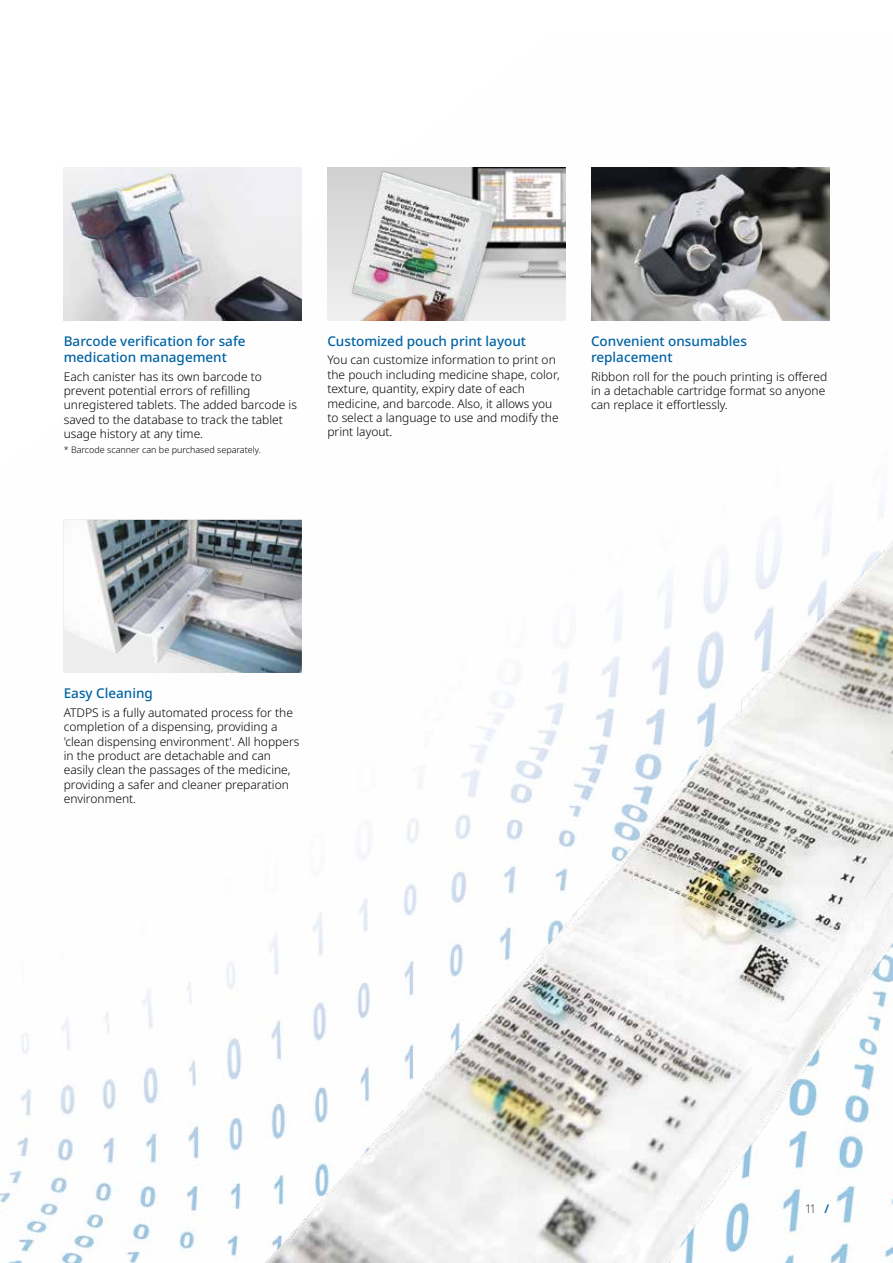
<style>
.page{position:relative;width:893px;height:1263px;background:#fff}
.page>*{position:absolute;margin:0;border:0;box-sizing:border-box;transform-origin:0 0}
.t1{font:500 13.5px/16.2px "Noto Sans";color:#0063a4}
.t2{font:300 12px/14.4px "Noto Sans";color:#000}
.t3{font:200 12px "Noto Sans";color:#000}
.t4{font:300 9px "Noto Sans";color:#000}
.s1{font-weight:600;color:#0063a4}
</style>
<div class="page">
<img style="left:0;top:167px;width:830px;height:1096px">
<img style="left:64px;top:520px;width:178px;height:153px">
<img style="left:64px;top:167px;width:238px;height:154px">
<img style="left:327px;top:167px;width:239px;height:154px">
<img style="left:591px;top:167px;width:238px;height:154px">
<img style="left:242px;top:468px;width:651px;height:795px">
<p class="t1" style="left:64px;top:333px;width:183px">Barcode verification for safe medication management</p>
<p class="t2" style="left:64px;top:369px;width:235px">Each canister has its own barcode to prevent potential errors of refilling unregistered tablets. The added barcode is saved to the database to track the tablet usage history at any time.</p>
<p class="t4" style="left:64px;top:444px;width:199px">* Barcode scanner can be purchased separately.</p>
<p class="t1" style="left:327px;top:333px;width:200px">Customized pouch print layout</p>
<p class="t2" style="left:327px;top:353px;width:234px">You can customize information to print on the pouch including medicine shape, color, texture, quantity, expiry date of each medicine, and barcode. Also, it allows you to select a language to use and modify the print layout.</p>
<p class="t1" style="left:591px;top:333px;width:157px">Convenient onsumables replacement</p>
<p class="t2" style="left:591px;top:369px;width:238px">Ribbon roll for the pouch printing is offered in a detachable cartridge format so anyone can replace it effortlessly.</p>
<p class="t1" style="left:64px;top:685px;width:91px">Easy Cleaning</p>
<p class="t2" style="left:64px;top:706px;width:237px">ATDPS is a fully automated process for the completion of a dispensing, providing a 'clean dispensing environment'. All hoppers in the product are detachable and can easily clean the passages of the medicine, providing a safer and cleaner preparation environment.</p>
<p class="t3" style="left:806px;top:1200px;width:25px">11 <span class="s1">/</span></p>
</div>
